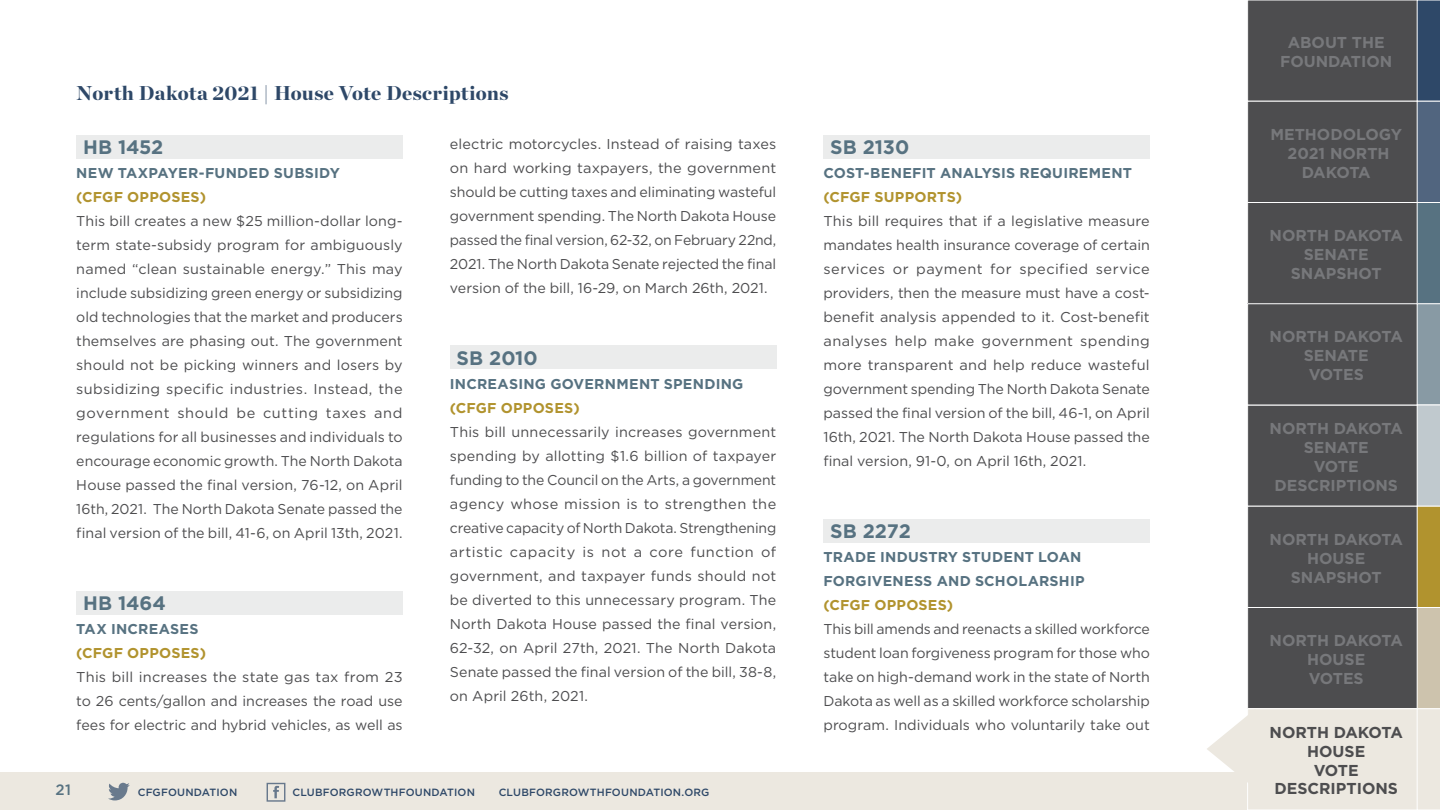
<style>
.page{position:relative;width:1440px;height:810px;background:#fff}
.page>*{position:absolute;margin:0;border:0;box-sizing:border-box;transform-origin:0 0}
.t1{font:900 19.95px "Chronicle Display";letter-spacing:.015em;color:#2e4868}
.t2{font:700 19.5px "Gotham HTF";color:#577281}
.t3{font:700 15.75px/18.9px "Gotham HTF";color:#77787b;text-align:center}
.t4{font:700 15.75px/18.9px "Gotham HTF";color:#4d4d4f;text-align:center}
.t5{font:500 15px "Gotham HTF";color:#577281}
.t6{font:14.25px/24px "Gotham HTF";color:#4d4d4f;text-align:justify}
.t7{font:700 14.25px/24px "Gotham HTF";letter-spacing:.015em;color:#577281}
.t8{font:700 14.25px "Gotham HTF";letter-spacing:.015em;color:#b1932e}
.t9{font:500 10.5px "Gotham HTF";letter-spacing:.015em;color:#2e4868}
</style>
<div class="page">
<div style="left:0;top:773px;width:1265px;height:37px;background:#ece8e0"></div>
<div style="left:1248px;top:405px;width:177px;height:101px;background:#4d4d4f"></div>
<div style="left:1247px;top:405px;width:178px;height:102px;border:1px solid #fff"></div>
<div style="left:1248px;top:0;width:177px;height:101px;background:#4d4d4f"></div>
<div style="left:1248px;top:101px;width:177px;height:101px;background:#4d4d4f"></div>
<div style="left:1247px;top:101px;width:178px;height:102px;border:1px solid #fff"></div>
<div style="left:1248px;top:202px;width:177px;height:102px;background:#4d4d4f"></div>
<div style="left:1247px;top:202px;width:178px;height:102px;border:1px solid #fff"></div>
<div style="left:1248px;top:304px;width:177px;height:101px;background:#4d4d4f"></div>
<div style="left:1247px;top:303px;width:178px;height:102px;border:1px solid #fff"></div>
<div style="left:1248px;top:506px;width:177px;height:101px;background:#4d4d4f"></div>
<div style="left:1247px;top:506px;width:178px;height:102px;border:1px solid #fff"></div>
<div style="left:1248px;top:607px;width:177px;height:102px;background:#4d4d4f"></div>
<div style="left:1247px;top:607px;width:178px;height:102px;border:1px solid #fff"></div>
<div style="left:1248px;top:709px;width:177px;height:101px;background:#ece8e0"></div>
<div style="left:1247px;top:708px;width:178px;height:102px;border:1px solid #fff"></div>
<svg style="left:1207px;top:709px;width:48px;height:80px"></svg>
<svg style="left:1417px;top:0;width:23px;height:810px;background:#959c96"></svg>
<svg style="left:108px;top:783px;width:22px;height:17px"></svg>
<svg style="left:273px;top:786px;width:6px;height:12px"></svg>
<div style="left:267px;top:783px;width:18px;height:19px;border:1px solid #2e4868"></div>
<div style="left:76px;top:135px;width:327px;height:24px;background:#ebecec"></div>
<div style="left:76px;top:591px;width:327px;height:23px;background:#ebecec"></div>
<div style="left:823px;top:135px;width:327px;height:24px;background:#ebecec"></div>
<div style="left:823px;top:519px;width:327px;height:24px;background:#ebecec"></div>
<div style="left:450px;top:346px;width:326px;height:23px;background:#ebecec"></div>
<h1 class="t1" style="left:76px;top:84px;width:434px">North Dakota 2021 | House Vote Descriptions</h1>
<h2 class="t2" style="left:83px;top:138px;width:82px">HB 1452</h2>
<p class="t7" style="left:76px;top:161px;width:265px">NEW TAXPAYER-FUNDED SUBSIDY</p>
<p class="t8" style="left:76px;top:190px;width:131px">(CFGF OPPOSES)</p>
<p class="t6" style="left:76px;top:209px;width:328px">This bill creates a new $25 million-dollar long&shy;term state-subsidy program for ambiguously named “clean sustainable energy.” This may include subsidizing green energy or subsidizing old technologies that the market and producers themselves are phasing out. The government should not be picking winners and losers by subsidizing specific industries. Instead, the government should be cutting taxes and regulations for all businesses and individuals to encourage economic growth. The North Dakota House passed the final version, 76-12, on April 16th, 2021. The North Dakota Senate passed the final version of the bill, 41-6, on April 13th, 2021.</p>
<p class="t6" style="left:450px;top:133px;width:328px">electric motorcycles. Instead of raising taxes on hard working taxpayers, the government should be cutting taxes and eliminating wasteful government spending. The North Dakota House passed the final version, 62-32, on February 22nd, 2021. The North Dakota Senate rejected the final version of the bill, 16-29, on March 26th, 2021.</p>
<h2 class="t2" style="left:457px;top:350px;width:83px">SB 2010</h2>
<p class="t7" style="left:450px;top:373px;width:295px">INCREASING GOVERNMENT SPENDING</p>
<p class="t8" style="left:450px;top:402px;width:131px">(CFGF OPPOSES)</p>
<p class="t6" style="left:450px;top:421px;width:328px">This bill unnecessarily increases government spending by allotting $1.6 billion of taxpayer funding to the Council on the Arts, a government agency whose mission is to strengthen the creative capacity of North Dakota. Strengthening artistic capacity is not a core function of government, and taxpayer funds should not be diverted to this unnecessary program. The North Dakota House passed the final version, 62-32, on April 27th, 2021. The North Dakota Senate passed the final version of the bill, 38-8, on April 26th, 2021.</p>
<h2 class="t2" style="left:83px;top:594px;width:84px">HB 1464</h2>
<p class="t7" style="left:76px;top:617px;width:124px">TAX INCREASES</p>
<p class="t8" style="left:76px;top:646px;width:131px">(CFGF OPPOSES)</p>
<p class="t6" style="left:76px;top:665px;width:328px">This bill increases the state gas tax from 23 to 26 cents/gallon and increases the road use fees for electric and hybrid vehicles, as well as</p>
<h2 class="t2" style="left:830px;top:138px;width:81px">SB 2130</h2>
<p class="t7" style="left:823px;top:161px;width:310px">COST-BENEFIT ANALYSIS REQUIREMENT</p>
<p class="t8" style="left:823px;top:190px;width:140px">(CFGF SUPPORTS)</p>
<p class="t6" style="left:823px;top:209px;width:328px">This bill requires that if a legislative measure mandates health insurance coverage of certain services or payment for specified service providers, then the measure must have a cost&shy;benefit analysis appended to it. Cost-benefit analyses help make government spending more transparent and help reduce wasteful government spending The North Dakota Senate passed the final version of the bill, 46-1, on April 16th, 2021. The North Dakota House passed the final version, 91-0, on April 16th, 2021.</p>
<h2 class="t2" style="left:830px;top:522px;width:82px">SB 2272</h2>
<p class="t7" style="left:823px;top:545px;width:263px">TRADE INDUSTRY STUDENT LOAN<br>FORGIVENESS AND SCHOLARSHIP</p>
<p class="t8" style="left:823px;top:598px;width:131px">(CFGF OPPOSES)</p>
<p class="t6" style="left:823px;top:617px;width:328px">This bill amends and reenacts a skilled workforce student loan forgiveness program for those who take on high-demand work in the state of North Dakota as well as a skilled workforce scholarship program. Individuals who voluntarily take out</p>
<p class="t3" style="left:1280px;top:33px;width:114px">ABOUT THE<br>FOUNDATION</p>
<p class="t3" style="left:1270px;top:125px;width:133px">METHODOLOGY<br>2021 NORTH<br>DAKOTA</p>
<p class="t3" style="left:1270px;top:226px;width:135px">NORTH DAKOTA<br>SENATE<br>SNAPSHOT</p>
<p class="t3" style="left:1270px;top:328px;width:135px">NORTH DAKOTA<br>SENATE<br>VOTES</p>
<p class="t3" style="left:1270px;top:419px;width:135px">NORTH DAKOTA<br>SENATE<br>VOTE<br>DESCRIPTIONS</p>
<p class="t3" style="left:1270px;top:530px;width:135px">NORTH DAKOTA<br>HOUSE<br>SNAPSHOT</p>
<p class="t3" style="left:1270px;top:631px;width:135px">NORTH DAKOTA<br>HOUSE<br>VOTES</p>
<p class="t4" style="left:1270px;top:723px;width:135px">NORTH DAKOTA<br>HOUSE<br>VOTE</p>
<p class="t5" style="left:56px;top:783px;width:17px">21</p>
<p class="t9" style="left:138px;top:788px;width:101px">CFGFOUNDATION</p>
<p class="t9" style="left:292px;top:788px;width:184px">CLUBFORGROWTHFOUNDATION</p>
<p class="t9" style="left:499px;top:788px;width:212px">CLUBFORGROWTHFOUNDATION.ORG</p>
<p class="t4" style="left:1274px;top:780px;width:125px">DESCRIPTIONS</p>
</div>
